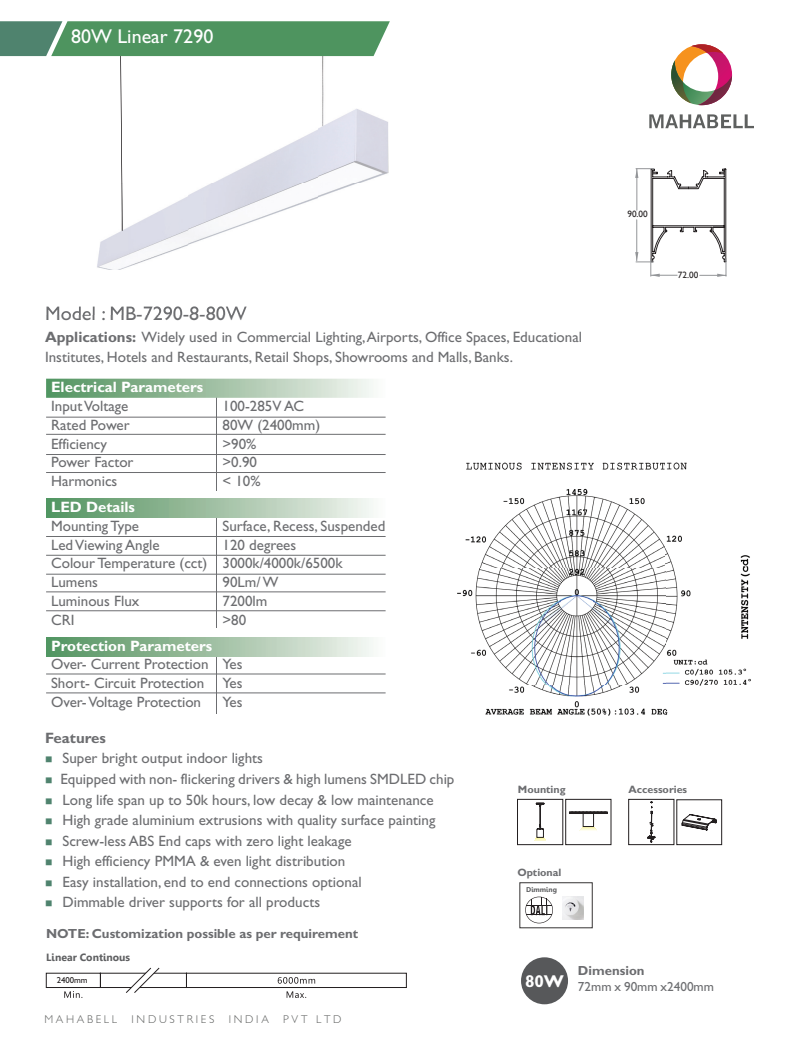
<style>
.page{position:relative;width:798px;height:1053px;background:#fff}
.page>*{position:absolute;margin:0;border:0;box-sizing:border-box;transform-origin:0 0}
.t1{font:20px "Gill Sans";color:#6c6d70}
.t2{font:20px "Gill Sans";color:#fff}
.t3{font:15px/18.8px "Gill Sans";color:#6c6d70}
.t4{font:700 15px "Gill Sans";color:#fff}
.t5{font:700 15px "Gill Sans";color:#6c6d70}
.t6{font:700 13.25px "Gill Sans";color:#6c6d70}
.t7{font:13.25px/16.9px "Gill Sans";color:#6c6d70}
.t8{font:300 11.25px "Gill Sans";letter-spacing:.24em;color:#5e605f}
.t9{font:700 10.75px "Gill Sans";color:#6c6d70}
.t10{font:700 10.5px "Gisha";color:#5f6062}
.t11{font:9.12px "Gill Sans";color:#231f20}
.t12{font:8.75px "Gill Sans";color:#231f20}
.t13{font:700 6.88px "Gisha";color:#5f6062}
.s1{font-weight:700}
.s2{color:#4f836e}
</style>
<div class="page">
<svg style="left:649px;top:114px;width:104px;height:14px"></svg>
<svg style="left:671px;top:44px;width:60px;height:61px"></svg>
<hr style="left:216px;top:398px;width:1px;height:93px;background:#6c6d70">
<hr style="left:216px;top:517px;width:1px;height:110px;background:#6c6d70">
<hr style="left:46px;top:417px;width:339px;height:1px;background:#6c6d70">
<hr style="left:46px;top:434px;width:339px;height:1px;background:#6c6d70">
<hr style="left:46px;top:454px;width:339px;height:1px;background:#6c6d70">
<hr style="left:46px;top:472px;width:339px;height:1px;background:#6c6d70">
<hr style="left:46px;top:536px;width:339px;height:1px;background:#6c6d70">
<hr style="left:46px;top:555px;width:339px;height:1px;background:#6c6d70">
<hr style="left:46px;top:574px;width:339px;height:1px;background:#6c6d70">
<hr style="left:46px;top:591px;width:339px;height:1px;background:#6c6d70">
<hr style="left:46px;top:610px;width:339px;height:1px;background:#6c6d70">
<svg style="left:46px;top:378px;width:327px;height:20px;background:#a3c3a8"></svg>
<div style="left:46px;top:498px;width:339px;height:19px;background:linear-gradient(to right,#50905c,#f6f6f3)"></div>
<hr style="left:216px;top:656px;width:1px;height:57px;background:#6c6d70">
<hr style="left:46px;top:673px;width:339px;height:1px;background:#6c6d70">
<hr style="left:46px;top:692px;width:339px;height:1px;background:#6c6d70">
<div style="left:46px;top:637px;width:339px;height:19px;background:linear-gradient(to right,#50905c,#f6f6f3)"></div>
<div style="left:521px;top:957px;width:47px;height:47px;background:#57585a;border-radius:50%"></div>
<svg style="left:681px;top:814px;width:35px;height:16px"></svg>
<svg style="left:647px;top:798px;width:10px;height:44px"></svg>
<div style="left:628px;top:799px;width:45px;height:45px;border:1px solid #231f20"></div>
<svg style="left:46px;top:967px;width:360px;height:30px"></svg>
<div style="left:519px;top:882px;width:73px;height:45px;border:1px solid #363434"></div>
<svg style="left:525px;top:896px;width:27px;height:27px"></svg>
<img style="left:562px;top:896px;width:21px;height:23px">
<div style="left:517px;top:799px;width:45px;height:45px;border:1px solid #231f20"></div>
<svg style="left:536px;top:802px;width:8px;height:35px"></svg>
<svg style="left:569px;top:811px;width:38px;height:20px"></svg>
<div style="left:565px;top:799px;width:46px;height:45px;border:1px solid #231f20"></div>
<img style="left:97px;top:21px;width:293px;height:249px">
<img style="left:46px;top:306px;width:200px;height:8px">
<img style="left:457px;top:462px;width:294px;height:254px">
<svg style="left:0;top:21px;width:389px;height:210px"></svg>
<svg style="left:635px;top:168px;width:91px;height:109px"></svg>
<h1 class="t2" style="left:71px;top:25px;width:144px">80W Linear 7290</h1>
<h1 class="t1" style="left:45px;top:302px;width:203px">Model : MB-7290-8-80W</h1>
<p class="t3" style="left:45px;top:326px;width:538px;line-height:20.5px"><span class="s1">Applications:</span> Widely used in Commercial Lighting, Airports, Office Spaces, Educational<br>Institutes, Hotels and Restaurants, Retail Shops, Showrooms and Malls, Banks.</p>
<p class="t4" style="left:51px;top:378px;width:154px">Electrical Parameters</p>
<p class="t3" style="left:51px;top:396px;width:79px">Input Voltage</p>
<p class="t3" style="left:222px;top:396px;width:83px">100-285V AC</p>
<p class="t3" style="left:51px;top:415px;width:80px">Rated Power</p>
<p class="t3" style="left:222px;top:415px;width:99px">80W (2400mm)</p>
<p class="t3" style="left:51px;top:434px;width:57px">Efficiency</p>
<p class="t3" style="left:222px;top:434px;width:35px">&gt;90%</p>
<p class="t3" style="left:51px;top:453px;width:84px">Power Factor</p>
<p class="t3" style="left:222px;top:453px;width:36px">&gt;0.90</p>
<p class="t3" style="left:51px;top:471px;width:68px">Harmonics</p>
<p class="t3" style="left:222px;top:471px;width:40px">&lt; 10%</p>
<p class="t4" style="left:51px;top:498px;width:85px">LED Details</p>
<p class="t3" style="left:51px;top:516px;width:89px">Mounting Type</p>
<p class="t3" style="left:222px;top:516px;width:164px">Surface, Recess, Suspended</p>
<p class="t3" style="left:51px;top:535px;width:110px">Led Viewing Angle</p>
<p class="t3" style="left:51px;top:535px;width:293px;text-indent:171px">120 degrees<br>Colour Temperature (cct) 3000k/4000k/6500k<br>Lumens</p>
<p class="t3" style="left:222px;top:572px;width:58px">90Lm/ W</p>
<p class="t3" style="left:51px;top:591px;width:90px">Luminous Flux</p>
<p class="t3" style="left:222px;top:591px;width:46px">7200lm</p>
<p class="t3" style="left:51px;top:610px;width:25px">CRI</p>
<p class="t3" style="left:222px;top:610px;width:25px">&gt;80</p>
<p class="t4" style="left:51px;top:636px;width:163px">Protection Parameters</p>
<p class="t3" style="left:51px;top:654px;width:193px;text-align:justify">Over- Current Protection Yes Short- Circuit Protection Yes Over- Voltage Protection</p>
<p class="t3" style="left:222px;top:692px;width:22px">Yes</p>
<p class="t5" style="left:45px;top:729px;width:62px">Features</p>
<p class="t3" style="left:45px;top:749px;width:219px"><span class="s2">■</span> Super bright output indoor lights</p>
<p class="t3" style="left:45px;top:769px;width:411px"><span class="s2">■</span> Equipped with non- flickering drivers &amp; high lumens SMDLED chip</p>
<p class="t3" style="left:45px;top:790px;width:390px"><span class="s2">■</span> Long life span up to 50k hours, low decay &amp; low maintenance</p>
<p class="t3" style="left:45px;top:810px;width:392px"><span class="s2">■</span> High grade aluminium extrusions with quality surface painting</p>
<p class="t3" style="left:45px;top:831px;width:308px"><span class="s2">■</span> Screw-less ABS End caps with zero light leakage</p>
<p class="t3" style="left:45px;top:851px;width:302px"><span class="s2">■</span> High efficiency PMMA &amp; even light distribution</p>
<p class="t3" style="left:45px;top:872px;width:318px"><span class="s2">■</span> Easy installation, end to end connections optional</p>
<p class="t3" style="left:45px;top:892px;width:276px"><span class="s2">■</span> Dimmable driver supports for all products</p>
<p class="t6" style="left:46px;top:925px;width:313px">NOTE: Customization possible as per requirement</p>
<p class="t10" style="left:46px;top:951px;width:85px">Linear Continous</p>
<p class="t9" style="left:517px;top:782px;width:49px">Mounting</p>
<p class="t9" style="left:517px;top:865px;width:46px">Optional</p>
<p class="t13" style="left:526px;top:885px;width:32px">Dimming</p>
<p class="t11" style="left:627px;top:208px;width:22px">90.00</p>
<p class="t11" style="left:677px;top:270px;width:22px">72.00</p>
<p class="t9" style="left:628px;top:782px;width:60px">Accessories</p>
<p class="t12" style="left:57px;top:975px;width:32px">2400mm</p>
<p class="t8" style="left:44px;top:1012px;width:74px">MAHABELL</p>
<p class="t8" style="left:131px;top:1012px;width:84px">INDUSTRIES</p>
<p class="t8" style="left:229px;top:1012px;width:41px">INDIA</p>
<p class="t8" style="left:283px;top:1012px;width:60px">PVT LTD</p>
<p class="t7" style="left:525px;top:961px;width:190px;text-indent:53px"><span class="s1">Dimension<br></span><sup>80W</sup> 72mm x 90mm x2400mm</p>
</div>
